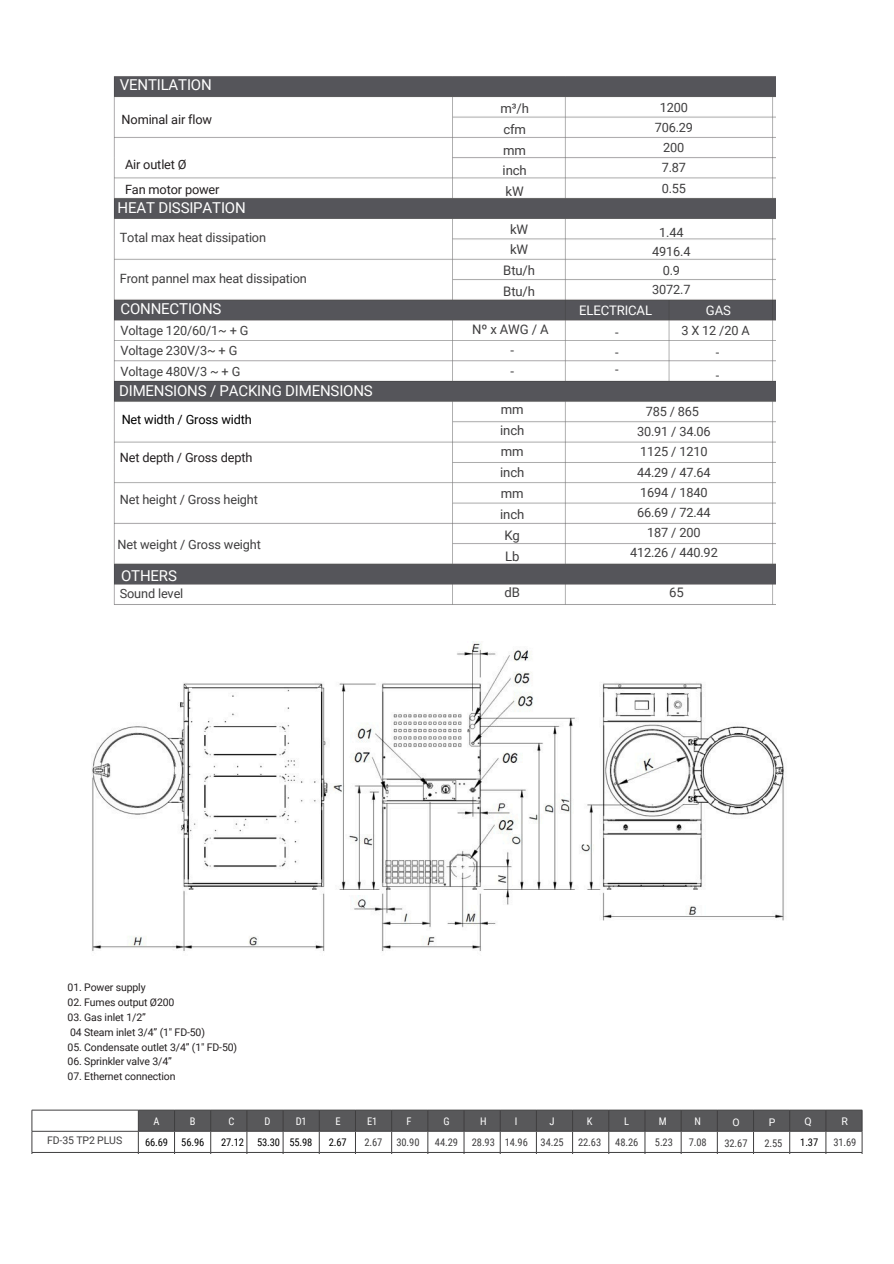
<style>
.page{position:relative;width:894px;height:1264px;background:#fff}
.page>*{position:absolute;margin:0;border:0;box-sizing:border-box;transform-origin:0 0}
.t1{font:15px "Roboto";letter-spacing:-.01em;color:#fff}
.t2{font:13.2px/20.9px "Roboto";letter-spacing:-.01em;color:#3f3e3f;text-align:center}
.t3{font:13.05px/20.9px "Roboto";letter-spacing:-.01em;color:#3f3e3f;text-align:center}
.t4{font:13.05px "Roboto";letter-spacing:-.01em;color:#fff}
.t5{font:12.75px/20.2px "Roboto";letter-spacing:-.01em;color:#3f3e3f;text-align:center}
.t6{font:12.75px/25.5px "Roboto";letter-spacing:-.01em;color:#231f20}
.t7{font:12.75px "Roboto";letter-spacing:-.01em;color:#000}
.t8{font:10.5px "Roboto";letter-spacing:-.01em;color:#231f20}
.t9{font:10.5px/21px "Roboto Condensed";letter-spacing:-.01em;color:#3f3e3f;text-align:center}
.t10{font:10.5px/21px "Roboto Condensed";letter-spacing:-.01em;color:#000;text-align:center}
.t11{font:10.5px "Roboto";letter-spacing:-.01em;color:#3f3e3f}
.t12{font:10.5px "Roboto Condensed";color:#fff}
.s1{color:#fff}
.s2{font-family:"Roboto";color:#fff}
</style>
<div class="page">
<img style="left:113px;top:76px;width:662px;height:529px">
<img style="left:92px;top:641px;width:692px;height:310px">
<hr style="left:32px;top:1109px;width:106px;height:1px;background:#3f3e3f">
<hr style="left:138px;top:1109px;width:36px;height:1px;background:#3f3e3f">
<hr style="left:174px;top:1109px;width:37px;height:1px;background:#3f3e3f">
<hr style="left:211px;top:1109px;width:36px;height:1px;background:#3f3e3f">
<hr style="left:247px;top:1109px;width:36px;height:1px;background:#3f3e3f">
<hr style="left:283px;top:1109px;width:36px;height:1px;background:#3f3e3f">
<hr style="left:319px;top:1109px;width:36px;height:1px;background:#3f3e3f">
<hr style="left:355px;top:1109px;width:36px;height:1px;background:#3f3e3f">
<hr style="left:391px;top:1109px;width:36px;height:1px;background:#3f3e3f">
<hr style="left:427px;top:1109px;width:37px;height:1px;background:#3f3e3f">
<hr style="left:464px;top:1109px;width:36px;height:1px;background:#3f3e3f">
<hr style="left:500px;top:1109px;width:36px;height:1px;background:#3f3e3f">
<hr style="left:536px;top:1109px;width:36px;height:1px;background:#3f3e3f">
<hr style="left:572px;top:1109px;width:36px;height:1px;background:#3f3e3f">
<hr style="left:608px;top:1109px;width:36px;height:1px;background:#3f3e3f">
<hr style="left:644px;top:1109px;width:37px;height:1px;background:#3f3e3f">
<hr style="left:681px;top:1109px;width:36px;height:1px;background:#3f3e3f">
<hr style="left:717px;top:1109px;width:36px;height:1px;background:#3f3e3f">
<hr style="left:753px;top:1109px;width:36px;height:1px;background:#3f3e3f">
<hr style="left:789px;top:1109px;width:36px;height:1px;background:#3f3e3f">
<hr style="left:825px;top:1109px;width:37px;height:1px;background:#3f3e3f">
<svg style="left:32px;top:1110px;width:830px;height:43px"></svg>
<h1 class="t1" style="left:120px;top:76px;width:93px">VENTILATION</h1>
<h3 class="t6" style="left:122px;top:107px;width:92px">Nominal air flow</h3>
<h3 class="t6" style="left:125px;top:152px;width:96px">Air outlet Ø<br>Fan motor power</h3>
<h3 class="t1" style="left:118px;top:199px;width:129px">HEAT DISSIPATION</h3>
<h3 class="t5" style="left:120px;top:228px;width:148px">Total max heat dissipation</h3>
<h3 class="t5" style="left:120px;top:269px;width:189px">Front pannel max heat dissipation</h3>
<h3 class="t1" style="left:120px;top:300px;width:102px">CONNECTIONS</h3>
<p class="t5" style="left:120px;top:321px;width:129px;text-align:left">Voltage 120/60/1~ + G<br>Voltage 230V/3~ + G<br>Voltage 480V/3 ~ + G</p>
<h3 class="t1" style="left:119px;top:382px;width:255px">DIMENSIONS / PACKING DIMENSIONS</h3>
<h3 class="t7" style="left:122px;top:412px;width:132px">Net width / Gross width</h3>
<h3 class="t6" style="left:120px;top:445px;width:134px">Net depth / Gross depth</h3>
<h3 class="t5" style="left:120px;top:489px;width:140px">Net height / Gross height</h3>
<h1 class="t5" style="left:118px;top:534px;width:145px">Net weight / Gross weight</h1>
<h1 class="t1" style="left:121px;top:567px;width:57px">OTHERS</h1>
<h3 class="t5" style="left:120px;top:583px;width:65px">Sound level</h3>
<h3 class="t3" style="left:500px;top:98px;width:30px;text-align:left">m³/h cfm mm inch kW</h3>
<h1 class="t3" style="left:503px;top:219px;width:33px">kW kW<br>Btu/h<br>Btu/h</h1>
<h4 class="t5" style="left:654px;top:97px;width:40px">1200<br>706.29<br>200<br>7.87<br>0.55</h4>
<h4 class="t5" style="left:652px;top:223px;width:40px;line-height:19px">1.44<br>4916.4<br>0.9<br>3072.7</h4>
<h3 class="t4" style="left:579px;top:303px;width:74px">ELECTRICAL</h3>
<p class="t4" style="left:705px;top:303px;width:26px">GAS</p>
<p class="t2" style="left:472px;top:319px;width:78px">NºxAWG/A -<br>-</p>
<p class="t5" style="left:615px;top:322px;width:5px;text-align:left">- -</p>
<p class="t5" style="left:615px;top:359px;width:5px">-</p>
<p class="t5" style="left:681px;top:319px;width:70px;line-height:22.4px">3X12/20A -<br>-</p>
<h1 class="t3" style="left:500px;top:399px;width:26px">mm inch mm inch mm inch<br>Kg<br>Lb</h1>
<h3 class="t3" style="left:504px;top:582px;width:17px">dB</h3>
<p class="t5" style="left:630px;top:401px;width:89px">785 / 865<br>30.91 / 34.06<br>1125 / 1210<br>44.29 / 47.64<br>1694 / 1840<br>66.69 / 72.44<br>187 / 200<br>412.26 / 440.92</p>
<h3 class="t3" style="left:669px;top:582px;width:16px">65</h3>
<h4 class="t8" style="left:68px;top:981px;width:79px">01. Power supply</h4>
<h4 class="t8" style="left:68px;top:996px;width:108px">02. Fumes output Ø200</h4>
<h4 class="t8" style="left:68px;top:1011px;width:80px">03. Gas inlet 1/2”</h4>
<h4 class="t8" style="left:70px;top:1025px;width:136px">04 Steam inlet 3/4” (1" FD-50)</h4>
<h4 class="t8" style="left:68px;top:1040px;width:171px">05. Condensate outlet 3/4” (1" FD-50)</h4>
<h4 class="t8" style="left:68px;top:1055px;width:106px">06. Sprinkler valve 3/4”</h4>
<h4 class="t8" style="left:68px;top:1070px;width:109px">07. Ethernet connection</h4>
<h2 class="t11" style="left:47px;top:1134px;width:77px">FD-35 TP2 PLUS</h2>
<p class="t10" style="left:145px;top:1110px;width:24px"><span class="s1">A<br></span>66.69</p>
<p class="t10" style="left:181px;top:1110px;width:24px"><span class="s1">B<br></span>56.96</p>
<p class="t10" style="left:221px;top:1110px;width:24px"><span class="s1">C<br></span>27.12</p>
<h2 class="t10" style="left:257px;top:1110px;width:24px"><span class="s1">D<br></span>53.30</h2>
<h3 class="t10" style="left:289px;top:1110px;width:24px"><span class="s1">D1<br></span>55.98</h3>
<h3 class="t10" style="left:329px;top:1110px;width:19px"><span class="s1">E<br></span>2.67</h3>
<h3 class="t9" style="left:364px;top:1110px;width:19px;text-align:left"><span class="s1">E1<br></span>2.67</h3>
<p class="t12" style="left:406px;top:1115px;width:7px">F</p>
<p class="t9" style="left:396px;top:1131px;width:24px">30.90</p>
<p class="t9" style="left:435px;top:1110px;width:24px"><span class="s1">G<br></span>44.29</p>
<p class="t9" style="left:471px;top:1110px;width:24px"><span class="s1">H<br></span>28.93</p>
<p class="t9" style="left:504px;top:1110px;width:24px"><span class="s1">I<br></span>14.96</p>
<p class="t9" style="left:540px;top:1110px;width:24px"><span class="s1">J<br></span>34.25</p>
<h4 class="t9" style="left:578px;top:1110px;width:24px"><span class="s1">K<br></span>22.63</h4>
<h4 class="t9" style="left:615px;top:1110px;width:24px"><span class="s1">L<br></span>48.26</h4>
<h4 class="t9" style="left:654px;top:1110px;width:19px"><span class="s1">M<br></span>5.23</h4>
<h4 class="t9" style="left:688px;top:1110px;width:19px"><span class="s1">N<br></span>7.08</h4>
<p class="t9" style="left:724px;top:1111px;width:24px"><span class="s2">O<br></span>32.67</p>
<h4 class="t9" style="left:764px;top:1111px;width:19px"><span class="s2">P<br></span>2.55</h4>
<h4 class="t10" style="left:800px;top:1110px;width:19px"><span class="s2">Q<br></span>1.37</h4>
<h4 class="t9" style="left:833px;top:1110px;width:24px"><span class="s2">R<br></span>31.69</h4>
</div>
